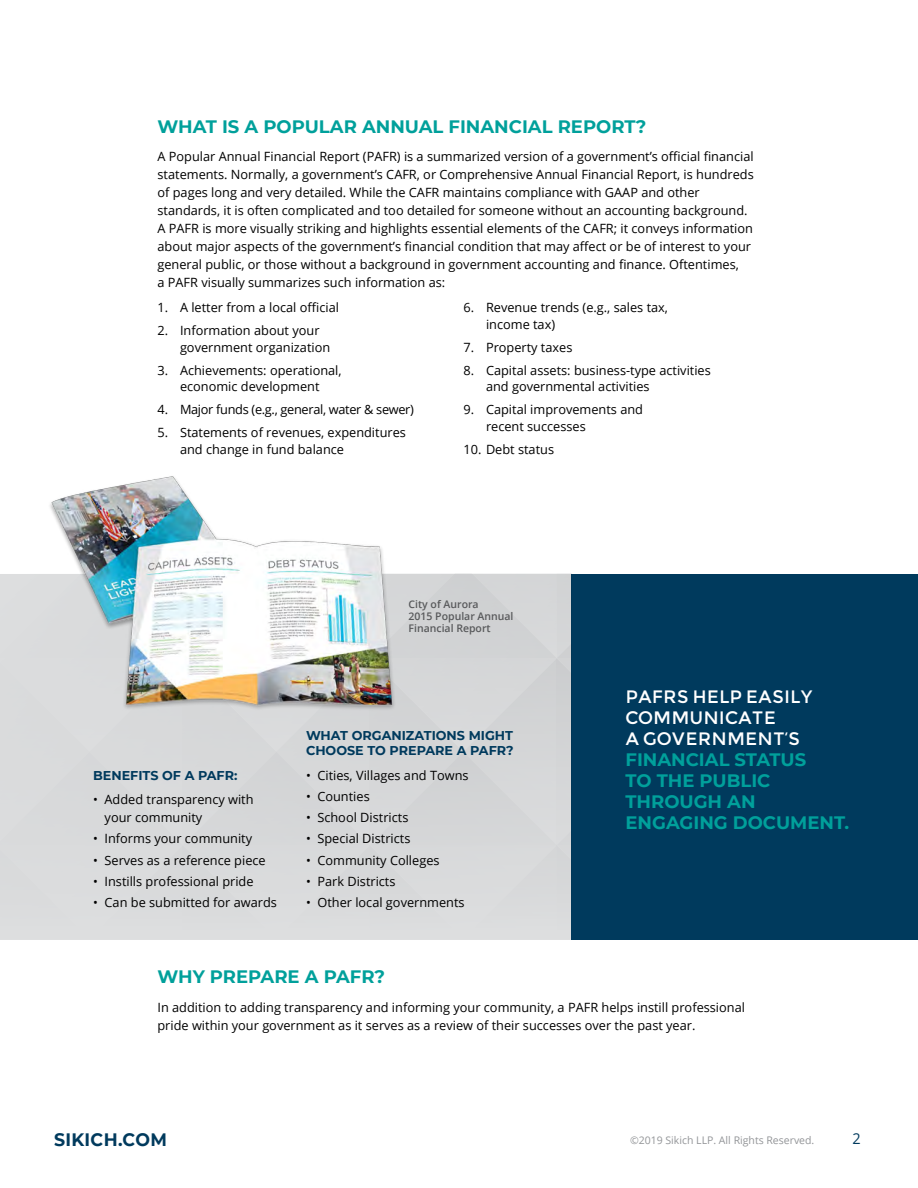
<style>
.page{position:relative;width:918px;height:1188px;background:#fff}
.page>*{position:absolute;margin:0;border:0;box-sizing:border-box;transform-origin:0 0}
.t1{font:700 18px/21px "Montserrat";color:#00a09b}
.t2{font:18px/21px "Montserrat";color:#fff}
.t3{font:700 18px "Montserrat";letter-spacing:.02em;color:#003a5d;scale:.96 1}
.t4{font:15px "Open Sans";color:#003a5d;scale:.96 1}
.t5{font:12.75px/18px "Open Sans";color:#000}
.t6{font:700 12.75px/15px "Montserrat";color:#003a5d}
.t7{font:12.75px "Open Sans";letter-spacing:-.025em;color:#000}
.t8{font:600 10.5px/12px "Open Sans";color:#58595b}
.t9{font:10.5px "Open Sans";color:#939598}
</style>
<div class="page">
<div style="left:572px;top:574px;width:346px;height:366px;background:#003a5d"></div>
<div style="left:0;top:574px;width:571px;height:366px;background:#d8d9da"></div>
<img style="left:39px;top:476px;width:360px;height:246px">
<h1 class="t1" style="left:158px;top:115px;width:491px">WHAT IS A POPULAR ANNUAL FINANCIAL REPORT?</h1>
<p class="t5" style="left:158px;top:147px;width:598px">A Popular Annual Financial Report (PAFR) is a summarized version of a government’s official financial statements. Normally, a government’s CAFR, or Comprehensive Annual Financial Report, is hundreds of pages long and very detailed. While the CAFR maintains compliance with GAAP and other standards, it is often complicated and too detailed for someone without an accounting background.<br>A PAFR is more visually striking and highlights essential elements of the CAFR; it conveys information about major aspects of the government’s financial condition that may affect or be of interest to your general public, or those without a background in government accounting and finance. Oftentimes,<br>a PAFR visually summarizes such information as:</p>
<p class="t5" style="left:158px;top:299px;width:183px">1. A letter from a local official</p>
<p class="t5" style="left:180px;top:322px;width:152px;line-height:16.5px;text-indent:-23px">2. Information about your government organization</p>
<p class="t5" style="left:158px;top:362px;width:186px;line-height:16.5px;text-align:center">3. Achievements: operational, economic development</p>
<p class="t7" style="left:158px;top:401px;width:258px">4. Major funds (e.g., general, water &amp; sewer)</p>
<p class="t5" style="left:180px;top:424px;width:227px;line-height:16.5px;text-indent:-23px">5. Statements of revenues, expenditures and change in fund balance</p>
<p class="t5" style="left:486px;top:299px;width:184px;line-height:16.5px;text-indent:-23px">6. Revenue trends (e.g., sales tax, income tax)</p>
<p class="t5" style="left:464px;top:338px;width:110px">7. Property taxes</p>
<p class="t5" style="left:486px;top:362px;width:226px;line-height:16.5px;text-indent:-23px">8. Capital assets: business-type activities and governmental activities</p>
<p class="t5" style="left:486px;top:401px;width:159px;line-height:16.5px;text-indent:-23px">9. Capital improvements and recent successes</p>
<p class="t5" style="left:464px;top:440px;width:92px">10. Debt status</p>
<p class="t8" style="left:409px;top:598px;width:107px">City of Aurora<br>2015 Popular Annual<br>Financial Report</p>
<p class="t6" style="left:93px;top:767px;width:146px">BENEFITS OF A PAFR:</p>
<p class="t5" style="left:105px;top:790px;width:151px;text-indent:-11px">• Added transparency with your community</p>
<p class="t5" style="left:93px;top:830px;width:161px">• Informs your community</p>
<p class="t5" style="left:93px;top:851px;width:174px">• Serves as a reference piece</p>
<p class="t5" style="left:93px;top:872px;width:162px">• Instills professional pride</p>
<p class="t5" style="left:93px;top:893px;width:185px">• Can be submitted for awards</p>
<p class="t6" style="left:306px;top:728px;width:209px">WHAT ORGANIZATIONS MIGHT<br>CHOOSE TO PREPARE A PAFR?</p>
<p class="t5" style="left:306px;top:766px;width:164px">• Cities, Villages and Towns</p>
<p class="t5" style="left:306px;top:787px;width:65px">• Counties</p>
<p class="t5" style="left:306px;top:808px;width:104px">• School Districts</p>
<p class="t5" style="left:306px;top:830px;width:106px">• Special Districts</p>
<p class="t5" style="left:306px;top:851px;width:135px">• Community Colleges</p>
<p class="t5" style="left:306px;top:872px;width:91px">• Park Districts</p>
<p class="t5" style="left:306px;top:893px;width:160px">• Other local governments</p>
<h1 class="t2" style="left:626px;top:686px;width:189px">PAFRS HELP EASILY<br>COMMUNICATE<br>A GOVERNMENT’S</h1>
<h1 class="t1" style="left:626px;top:748px;width:225px">FINANCIAL STATUS<br>TO THE PUBLIC<br>THROUGH AN<br>ENGAGING DOCUMENT.</h1>
<h1 class="t1" style="left:158px;top:965px;width:229px">WHY PREPARE A PAFR?</h1>
<p class="t5" style="left:158px;top:998px;width:589px">In addition to adding transparency and informing your community, a PAFR helps instill professional pride within your government as it serves as a review of their successes over the past year.</p>
<h1 class="t3" style="left:54px;top:1126px;width:119px">SIKICH.COM</h1>
<p class="t9" style="left:630px;top:1133px;width:186px">©2019 Sikich LLP. All Rights Reserved.</p>
<p class="t4" style="left:852px;top:1129px;width:10px">2</p>
</div>
